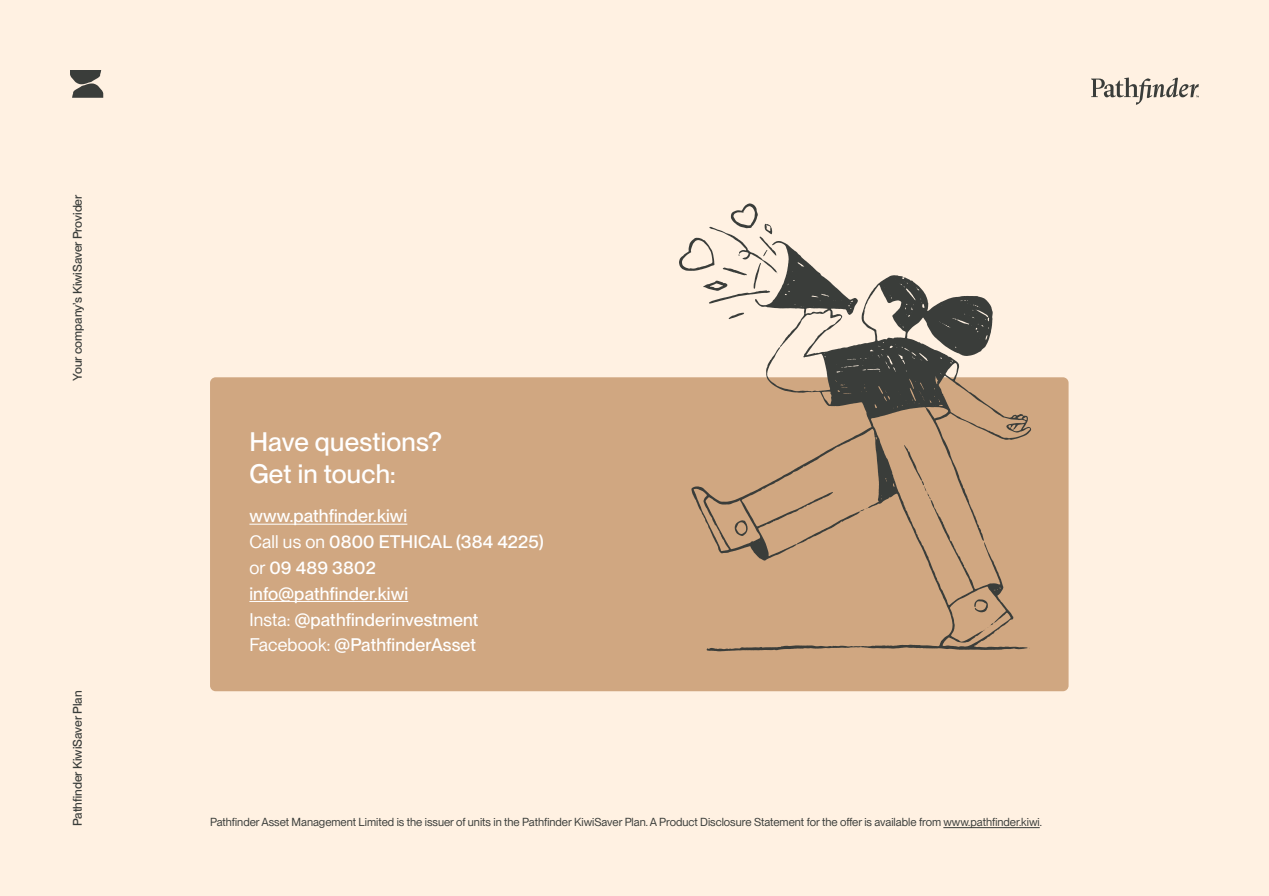
<style>
.page{position:relative;width:1269px;height:896px;background:#fff1e2}
.page>*{position:absolute;margin:0;border:0;box-sizing:border-box;transform-origin:0 0}
.t1{font:500 26.25px/31.7px "PP Neue Montreal";letter-spacing:.01em;color:#fff}
.t2{font:500 17.85px/25.8px "PP Neue Montreal";letter-spacing:.01em;color:#fff}
.t3{font:500 12.25px "PP Neue Montreal";color:#3a3d3a}
.t4{font:11.38px "PP Neue Montreal";color:#3a3d3a}
.s1{font-weight:400}
</style>
<div class="page">
<svg style="left:70px;top:70px;width:33px;height:28px"></svg>
<svg style="left:1091px;top:78px;width:108px;height:27px"></svg>
<hr style="left:943px;top:827px;width:97px;height:1px;background:#3a3d3a">
<div style="left:210px;top:377px;width:858px;height:314px;background:#d0a781;border-radius:6px"></div>
<hr style="left:249px;top:524px;width:158px;height:1px;background:#fff">
<hr style="left:249px;top:601px;width:159px;height:1px;background:#fff">
<svg style="left:691px;top:241px;width:340px;height:410px"></svg>
<svg style="left:728px;top:313px;width:16px;height:6px"></svg>
<svg style="left:679px;top:203px;width:99px;height:101px"></svg>
<svg style="left:904px;top:445px;width:27px;height:55px"></svg>
<svg style="left:797px;top:508px;width:71px;height:37px"></svg>
<svg style="left:835px;top:318px;width:6px;height:7px"></svg>
<svg style="left:974px;top:599px;width:14px;height:13px"></svg>
<svg style="left:983px;top:623px;width:11px;height:9px"></svg>
<svg style="left:735px;top:520px;width:13px;height:16px"></svg>
<p class="t3" style="left:70px;top:381px;width:188px;rotate:-90deg">Your company’s KiwiSaver Provider</p>
<p class="t3" style="left:70px;top:826px;width:137px;rotate:-90deg">Pathfinder KiwiSaver Plan</p>
<h1 class="t1" style="left:249px;top:426px;width:194px">Have questions?<br>Get in touch:</h1>
<h2 class="t2" style="left:249px;top:503px;width:296px">www.pathfinder.kiwi<br><span class="s1">Call us on</span> 0800 ETHICAL (384 4225) <span class="s1">or</span> 09 489 3802<br>info@pathfinder.kiwi<br><span class="s1">Insta:</span> @pathfinderinvestment<br><span class="s1">Facebook:</span> @PathfinderAsset</h2>
<p class="t4" style="left:210px;top:815px;width:833px">Pathfinder Asset Management Limited is the issuer of units in the Pathfinder KiwiSaver Plan. A Product Disclosure Statement for the offer is available from www.pathfinder.kiwi.</p>
</div>
